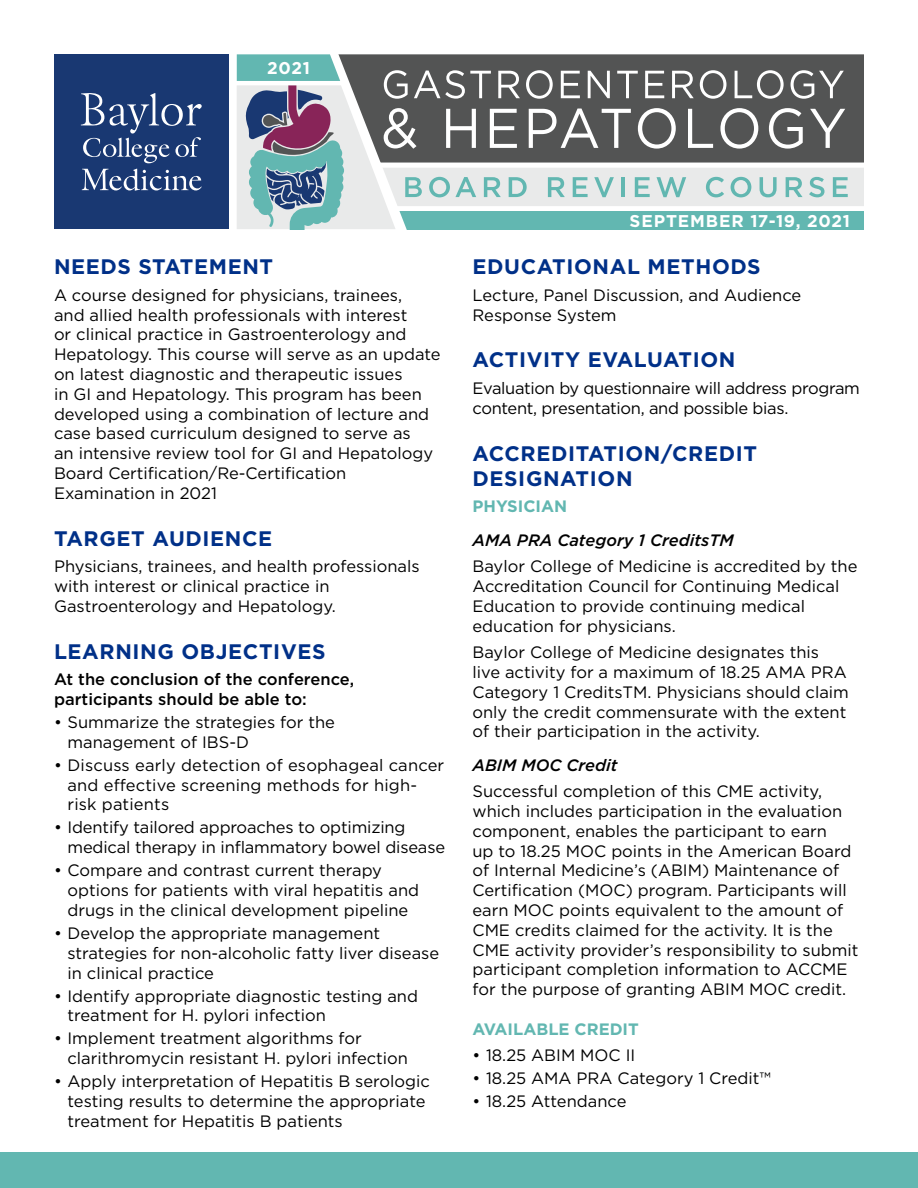
<style>
.page{position:relative;width:918px;height:1188px;background:#fff}
.page>*{position:absolute;margin:0;border:0;box-sizing:border-box;transform-origin:0 0}
.t1{font:700 21px/25.2px "Gotham";letter-spacing:.03em;color:#003088}
.t2{font:700 17.1px "Gotham";letter-spacing:.045em;color:#fff}
.t3{font:16.5px/19.8px "Gotham";color:#000}
.t4{font:16.5px/19.8px "Gotham";letter-spacing:-.02em;color:#000}
.t5{font:500 16.5px/19.8px "Gotham";color:#000}
.t6{font:italic 500 16.5px "Gotham";color:#000}
.t7{font:700 16.5px "Gotham";color:#62b7b1}
</style>
<div class="page">
<svg style="left:237px;top:54px;width:627px;height:176px;background:#8d9b9c"></svg>
<div style="left:54px;top:55px;width:175px;height:174px;background:#193872"></div>
<svg style="left:81px;top:93px;width:121px;height:70px"></svg>
<svg style="left:82px;top:169px;width:120px;height:22px"></svg>
<div style="left:0;top:1152px;width:918px;height:36px;background:#62b7b1"></div>
<p class="t2" style="left:267px;top:57px;width:44px">2021</p>
<p class="t1" style="left:54px;top:254px;width:221px">NEEDS STATEMENT</p>
<p class="t3" style="left:54px;top:285px;width:388px">A course designed for physicians, trainees,<br>and allied health professionals with interest<br>or clinical practice in Gastroenterology and Hepatology. This course will serve as an update on latest diagnostic and therapeutic issues<br>in GI and Hepatology. This program has been developed using a combination of lecture and case based curriculum designed to serve as<br>an intensive review tool for GI and Hepatology Board Certification/Re-Certification Examination in 2021</p>
<p class="t1" style="left:54px;top:526px;width:220px">TARGET AUDIENCE</p>
<p class="t3" style="left:54px;top:556px;width:367px">Physicians, trainees, and health professionals with interest or clinical practice in<br>Gastroenterology and Hepatology.</p>
<p class="t1" style="left:54px;top:638px;width:273px">LEARNING OBJECTIVES</p>
<p class="t5" style="left:54px;top:669px;width:302px">At the conclusion of the conference, participants should be able to:</p>
<p class="t3" style="left:68px;top:712px;width:269px;text-indent:-14px">• Summarize the strategies for the management of IBS-D</p>
<p class="t3" style="left:68px;top:755px;width:378px;text-indent:-14px">• Discuss early detection of esophageal cancer and effective screening methods for high&shy;risk patients</p>
<p class="t3" style="left:68px;top:817px;width:379px;text-indent:-14px">• Identify tailored approaches to optimizing medical therapy in inflammatory bowel disease</p>
<p class="t3" style="left:68px;top:860px;width:353px;text-indent:-14px">• Compare and contrast current therapy options for patients with viral hepatitis and drugs in the clinical development pipeline</p>
<p class="t3" style="left:68px;top:923px;width:373px;text-indent:-14px">• Develop the appropriate management strategies for non-alcoholic fatty liver disease in clinical practice</p>
<p class="t3" style="left:68px;top:986px;width:352px;text-indent:-14px">• Identify appropriate diagnostic testing and treatment for H. pylori infection</p>
<p class="t3" style="left:68px;top:1028px;width:342px;text-indent:-14px">• Implement treatment algorithms for clarithromycin resistant H. pylori infection</p>
<p class="t3" style="left:68px;top:1071px;width:364px;text-indent:-14px">• Apply interpretation of Hepatitis B serologic testing results to determine the appropriate treatment for Hepatitis B patients</p>
<p class="t2" style="left:630px;top:209px;width:222px">SEPTEMBER 17-19, 2021</p>
<p class="t1" style="left:472px;top:254px;width:290px">EDUCATIONAL METHODS</p>
<p class="t3" style="left:472px;top:285px;width:330px">Lecture, Panel Discussion, and Audience<br>Response System</p>
<p class="t1" style="left:472px;top:347px;width:264px">ACTIVITY EVALUATION</p>
<p class="t4" style="left:472px;top:378px;width:389px">Evaluation by questionnaire will address program content, presentation, and possible bias.</p>
<p class="t1" style="left:472px;top:440px;width:286px">ACCREDITATION/CREDIT<br>DESIGNATION</p>
<p class="t7" style="left:472px;top:496px;width:96px">PHYSICIAN</p>
<p class="t6" style="left:472px;top:529px;width:263px">AMA PRA Category 1 CreditsTM</p>
<p class="t3" style="left:472px;top:556px;width:386px">Baylor College of Medicine is accredited by the Accreditation Council for Continuing Medical Education to provide continuing medical education for physicians.</p>
<p class="t3" style="left:472px;top:642px;width:378px">Baylor College of Medicine designates this live activity for a maximum of 18.25 AMA PRA Category 1 CreditsTM. Physicians should claim only the credit commensurate with the extent of their participation in the activity.</p>
<p class="t6" style="left:472px;top:754px;width:147px">ABIM MOC Credit</p>
<p class="t3" style="left:472px;top:781px;width:388px">Successful completion of this CME activity, which includes participation in the evaluation component, enables the participant to earn<br>up to 18.25 MOC points in the American Board of Internal Medicine’s (ABIM) Maintenance of Certification (MOC) program. Participants will earn MOC points equivalent to the amount of CME credits claimed for the activity. It is the CME activity provider’s responsibility to submit participant completion information to ACCME for the purpose of granting ABIM MOC credit.</p>
<p class="t7" style="left:472px;top:1018px;width:168px">AVAILABLE CREDIT</p>
<p class="t3" style="left:472px;top:1045px;width:164px">• 18.25 ABIM MOC II</p>
<p class="t3" style="left:472px;top:1068px;width:300px">• 18.25 AMA PRA Category 1 Credit™</p>
<p class="t3" style="left:472px;top:1091px;width:155px">• 18.25 Attendance</p>
</div>
